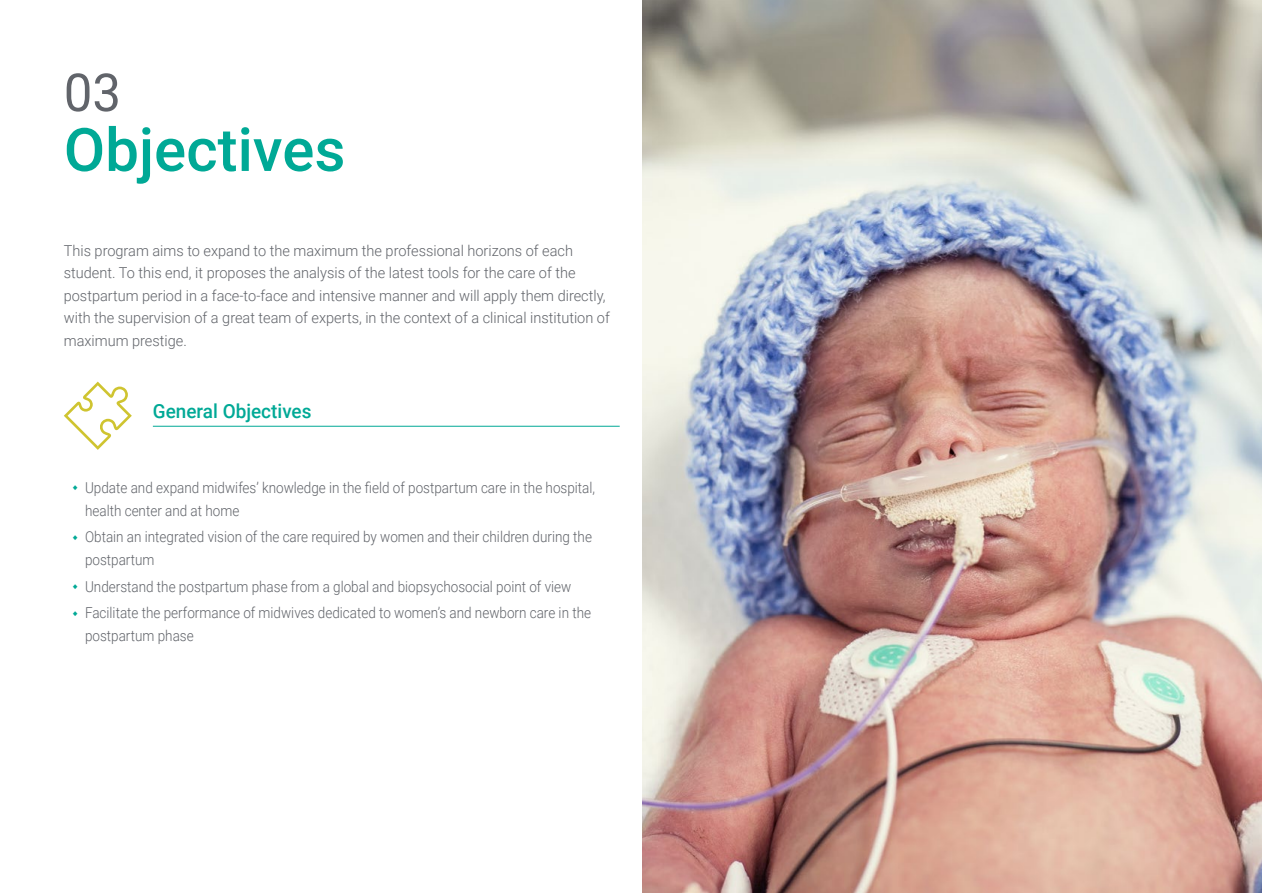
<style>
.page{position:relative;width:1263px;height:893px;background:#fff}
.page>*{position:absolute;margin:0;border:0;box-sizing:border-box;transform-origin:0 0}
.t1{font:500 60px "Roboto";color:#00a996}
.t2{font:52.5px "Roboto";color:#61646a}
.t3{font:500 19.5px "Roboto";color:#00a996}
.t4{font:300 15px/22.5px "Roboto";color:#61646a;scale:.9 1}
.t5{font:300 15px/22.5px "Roboto";color:#61646a}
</style>
<div class="page">
<hr style="left:153px;top:426px;width:467px;height:1px;background:#00a996">
<svg style="left:64px;top:382px;width:68px;height:68px"></svg>
<img style="left:642px;top:0;width:620px;height:893px">
<h2 class="t2" style="left:64px;top:56px;width:59px">03</h2>
<h1 class="t1" style="left:64px;top:108px;width:283px">Objectives</h1>
<p class="t5" style="left:64px;top:239px;width:548px">This program aims to expand to the maximum the professional horizons of each student. To this end, it proposes the analysis of the latest tools for the care of the postpartum period in a face-to-face and intensive manner and will apply them directly, with the supervision of a great team of experts, in the context of a clinical institution of maximum prestige.</p>
<h3 class="t3" style="left:153px;top:397px;width:160px">General Objectives</h3>
<p class="t4" style="left:85px;top:476px;width:568px">Update and expand midwifes’ knowledge in the field of postpartum care in the hospital, health center and at home</p>
<p class="t4" style="left:85px;top:525px;width:565px">Obtain an integrated vision of the care required by women and their children during the postpartum</p>
<p class="t4" style="left:85px;top:572px;width:564px;line-height:26.7px">Understand the postpartum phase from a global and biopsychosocial point of view<br>Facilitate the performance of midwives dedicated to women’s and newborn care in the</p>
<p class="t4" style="left:85px;top:624px;width:122px">postpartum phase</p>
</div>
